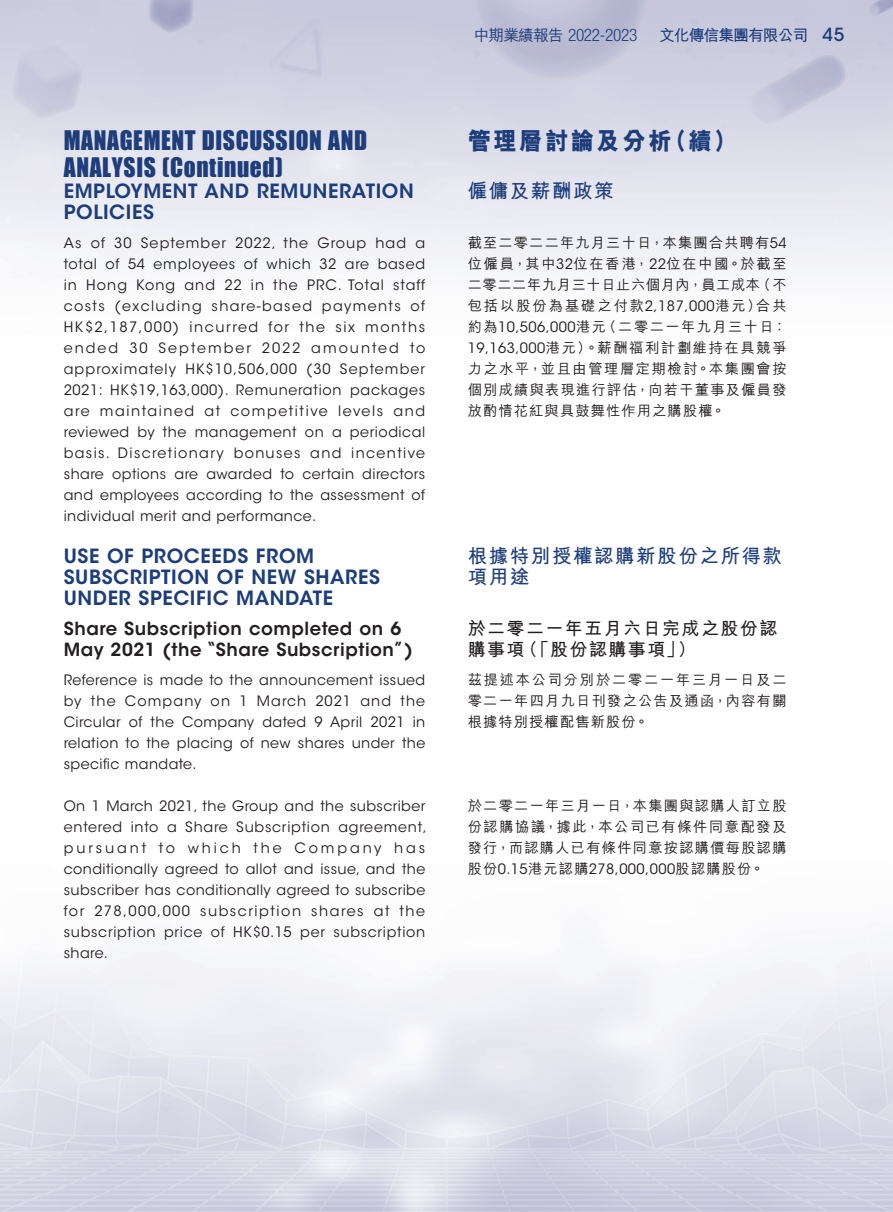
<style>
.page{position:relative;width:893px;height:1212px;background:#fff}
.page>*{position:absolute;margin:0;border:0;box-sizing:border-box;transform-origin:0 0}
.t1{font:24.75px/27px "Impact";letter-spacing:.025em;color:#1d3d7b;scale:.95 1}
.t2{font:800 24.75px "M Hei HK";letter-spacing:.095em;color:#1d3d7b;scale:.95 1}
.t3{font:600 19.5px/21px "ITC Avant Garde Std";letter-spacing:.03em;color:#1d3d7b}
.t4{font:700 19.5px/21px "M Hei HK";letter-spacing:.08em;color:#1d3d7b}
.t5{font:600 18px/21px "ITC Avant Garde Std";letter-spacing:.03em;color:#231f20}
.t6{font:700 18px/21px "M Hei HK";letter-spacing:.08em;color:#231f20}
.t7{font:700 15.75px "M Hei HK";letter-spacing:-.06em;color:#1d3d7b}
.t8{font:14.25px/21px "ITC Avant Garde Std";letter-spacing:.03em;color:#231f20;text-align:justify}
.t9{font:500 14.25px/21px "M Hei HK";letter-spacing:.085em;color:#231f20;text-align:justify}
.s1{font-weight:500}
.s2{font-family:"Helvetica Neue LT Std";font-weight:300;font-stretch:condensed;font-size:17.25px}
.s3{font-family:"ITC Avant Garde Std";font-weight:500;font-size:18px}
.s4{font-family:"ITC Avant Garde Std";font-weight:400}
.s5{font-family:"M Hei HK";font-weight:500}
</style>
<div class="page">
<h1 class="t1" style="left:64px;top:126px;width:321px">MANAGEMENT DISCUSSION AND<br>ANALYSIS (Continued)</h1>
<h2 class="t3" style="left:64px;top:180px;width:351px">EMPLOYMENT AND REMUNERATION<br>POLICIES</h2>
<p class="t8" style="left:64px;top:233px;width:363px">As of 30 September 2022, the Group had a total of 54 employees of which 32 are based in Hong Kong and 22 in the PRC. Total staff costs (excluding share-based payments of HK$2,187,000) incurred for the six months ended 30 September 2022 amounted to approximately HK$10,506,000 (30 September 2021: HK$19,163,000). Remuneration packages are maintained at competitive levels and reviewed by the management on a periodical basis. Discretionary bonuses and incentive share options are awarded to certain directors and employees according to the assessment of individual merit and performance.</p>
<h2 class="t3" style="left:64px;top:546px;width:318px">USE OF PROCEEDS FROM<br>SUBSCRIPTION OF NEW SHARES<br>UNDER SPECIFIC MANDATE</h2>
<p class="t5" style="left:64px;top:618px;width:350px">Share Subscription completed on 6<br>May 2021 (the “Share Subscription”)</p>
<p class="t8" style="left:64px;top:670px;width:363px">Reference is made to the announcement issued by the Company on 1 March 2021 and the Circular of the Company dated 9 April 2021 in relation to the placing of new shares under the specific mandate.</p>
<p class="t8" style="left:64px;top:796px;width:365px;text-align:left">On 1 March 2021, the Group and the subscriber entered into a Share Subscription agreement, pursuant to which the Company has conditionally agreed to allot and issue, and the subscriber has conditionally agreed to subscribe for 278,000,000 subscription shares at the subscription price of HK$0.15 per subscription share.</p>
<p class="t7" style="left:474px;top:23px;width:372px"><span class="s1">中期業績報告</span> <span class="s2">2022-2023</span> 文化傳信集團有限公司 <span class="s3">45</span></p>
<h1 class="t2" style="left:468px;top:128px;width:285px">管理層討論及分析（續）</h1>
<h2 class="t4" style="left:468px;top:178px;width:147px">僱傭及薪酬政策</h2>
<p class="t9" style="left:468px;top:231px;width:320px">截至二零二二年九月三十日，本集團合共聘有<span class="s4">54</span>位僱員，其中<span class="s4">32</span>位在香港，<span class="s4">22</span>位在中國。於截至二零二二年九月三十日止六個月內，員工成本（不包括以股份為基礎之付款<span class="s4">2,187,000</span>港元）合共約為<span class="s4">10,506,000</span>港元（二零二一年九月三十日：<span class="s4">19,163,000</span>港元）。薪酬福利計劃維持在具競爭力之水平，並且由管理層定期檢討。本集團會按個別成績與表現進行評估，向若干董事及僱員發放酌情花紅與具鼓舞性作用之購股權。</p>
<h2 class="t4" style="left:468px;top:544px;width:316px">根據特別授權認購新股份之所得款項用途</h2>
<p class="t6" style="left:468px;top:616px;width:311px">於二零二一年五月六日完成之股份認購事項（「股份認購事項」）</p>
<p class="t9" style="left:468px;top:668px;width:320px">茲提述本公司分別於二零二一年三月一日及二零二一年四月九日刊發之公告及通函，內容有關根據特別授權配售新股份。</p>
<p class="t9" style="left:468px;top:794px;width:320px">於二零二一年三月一日，本集團與認購人訂立股份認購協議，據此，本公司已有條件同意配發及發行，而認購人已有條件同意按認購價每股認購</p>
<p class="t8" style="left:468px;top:859px;width:298px"><span class="s5">股份</span>0.15<span class="s5">港元認購</span>278,000,000<span class="s5">股認購股份。</span></p>
</div>
